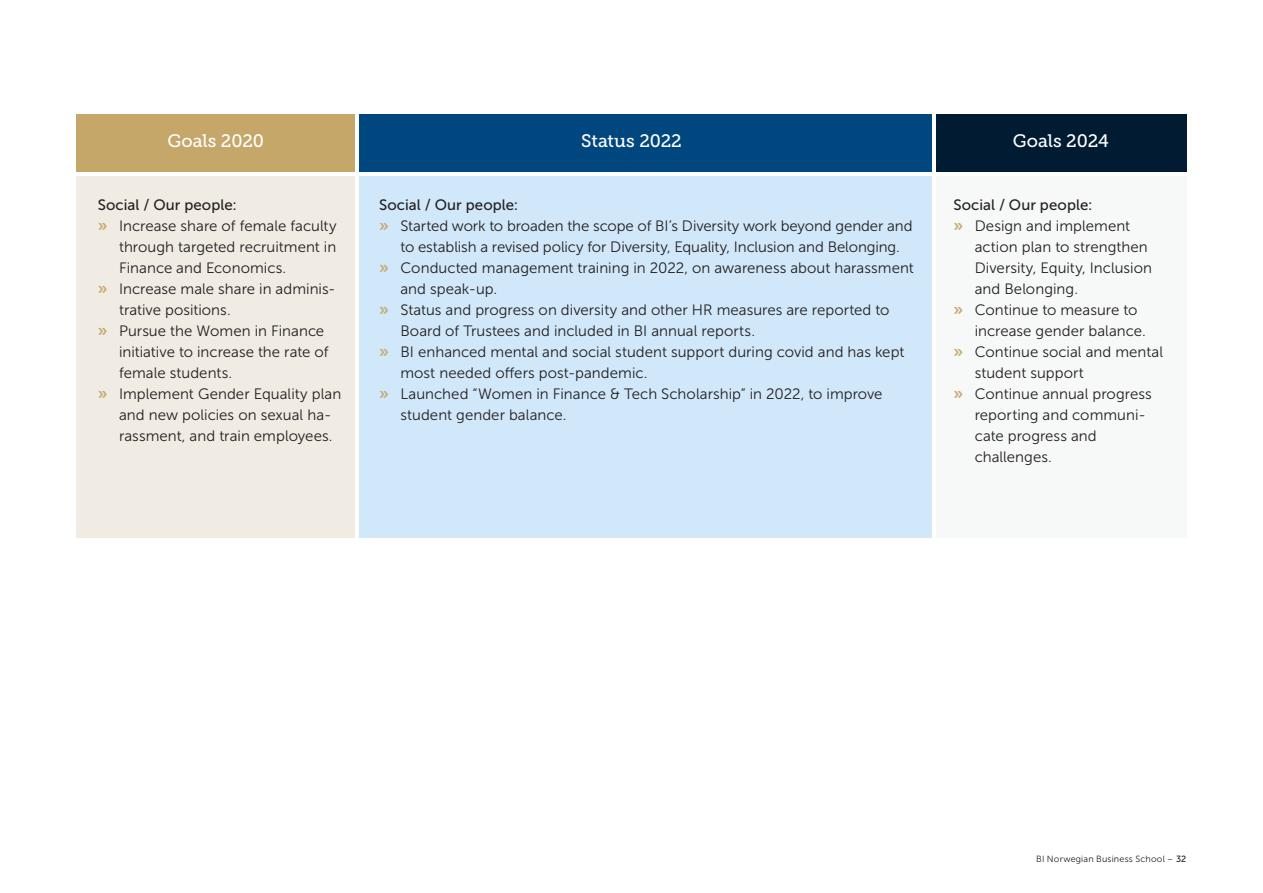
<style>
.page{position:relative;width:1263px;height:893px;background:#fff}
.page>*{position:absolute;margin:0;border:0;box-sizing:border-box;transform-origin:0 0}
.Heading_Base_Center{font:18px "Museo Slab 500";letter-spacing:-.005em;color:#fff}
.t1{font:15px/21px "Museo Sans 300";letter-spacing:.005em;color:#231f20}
.Text_Lead{font:15px "Museo Sans 500";letter-spacing:.005em;color:#231f20}
.t2{font:9px "Museo Sans 300";letter-spacing:.025em;color:#231f20}
.s1{font-family:"Museo Sans 700";font-size:16.5px;color:#c6a76a}
.s2{font-family:"Museo Sans 500"}
</style>
<div class="page">
<div style="left:77px;top:176px;width:278px;height:362px;background:#f0ebe3"></div>
<div style="left:935px;top:176px;width:251px;height:362px;background:#f7f8f8"></div>
<div style="left:359px;top:176px;width:573px;height:362px;background:#d0e8f9"></div>
<div style="left:77px;top:114px;width:278px;height:57px;background:#c6a76a"></div>
<div style="left:359px;top:114px;width:573px;height:57px;background:#00467f"></div>
<div style="left:936px;top:114px;width:250px;height:57px;background:#001b32"></div>
<p class="Heading_Base_Center" style="left:168px;top:131px;width:98px">Goals 2020</p>
<p class="Heading_Base_Center" style="left:581px;top:131px;width:102px">Status 2022</p>
<p class="Heading_Base_Center" style="left:1013px;top:131px;width:98px">Goals 2024</p>
<p class="Text_Lead" style="left:98px;top:197px;width:141px">Social / Our people:</p>
<p class="t1" style="left:119px;top:215px;width:219px;text-align:justify;text-indent:-21px"><span class="s1">»</span> Increase share of female faculty through targeted recruitment in Finance and Economics.</p>
<p class="t1" style="left:119px;top:278px;width:218px;text-indent:-21px"><span class="s1">»</span> Increase male share in adminis&shy;trative positions.</p>
<p class="t1" style="left:119px;top:320px;width:211px;text-indent:-21px"><span class="s1">»</span> Pursue the Women in Finance initiative to increase the rate of female students.</p>
<p class="t1" style="left:119px;top:383px;width:224px;text-indent:-21px"><span class="s1">»</span> Implement Gender Equality plan and new policies on sexual ha&shy;rassment, and train employees.</p>
<p class="Text_Lead" style="left:379px;top:197px;width:141px">Social / Our people:</p>
<p class="t1" style="left:379px;top:215px;width:535px;text-align:center"><span class="s1">»</span> Started work to broaden the scope of BI’s Diversity work beyond gender and to establish a revised policy for Diversity, Equality, Inclusion and Belonging.</p>
<p class="t1" style="left:400px;top:257px;width:515px;text-indent:-21px"><span class="s1">»</span> Conducted management training in 2022, on awareness about harassment and speak-up.</p>
<p class="t1" style="left:400px;top:299px;width:491px;text-indent:-21px"><span class="s1">»</span> Status and progress on diversity and other HR measures are reported to<br>Board of Trustees and included in BI annual reports.</p>
<p class="t1" style="left:400px;top:341px;width:505px;text-indent:-21px"><span class="s1">»</span> BI enhanced mental and social student support during covid and has kept most needed offers post-pandemic.</p>
<p class="t1" style="left:400px;top:383px;width:484px;text-indent:-21px"><span class="s1">»</span> Launched “Women in Finance &amp; Tech Scholarship” in 2022, to improve student gender balance.</p>
<p class="Text_Lead" style="left:953px;top:197px;width:141px">Social / Our people:</p>
<p class="t1" style="left:975px;top:215px;width:179px;text-indent:-21px"><span class="s1">»</span> Design and implement action plan to strengthen<br>Diversity, Equity, Inclusion and Belonging.</p>
<p class="t1" style="left:975px;top:299px;width:173px;text-indent:-21px"><span class="s1">»</span> Continue to measure to increase gender balance.</p>
<p class="t1" style="left:975px;top:341px;width:190px;text-indent:-21px"><span class="s1">»</span> Continue social and mental student support</p>
<p class="t1" style="left:975px;top:383px;width:179px;text-indent:-21px"><span class="s1">»</span> Continue annual progress reporting and communi&shy;cate progress and challenges.</p>
<p class="t2" style="left:1036px;top:854px;width:152px">BI Norwegian Business School – <span class="s2">32</span></p>
</div>
